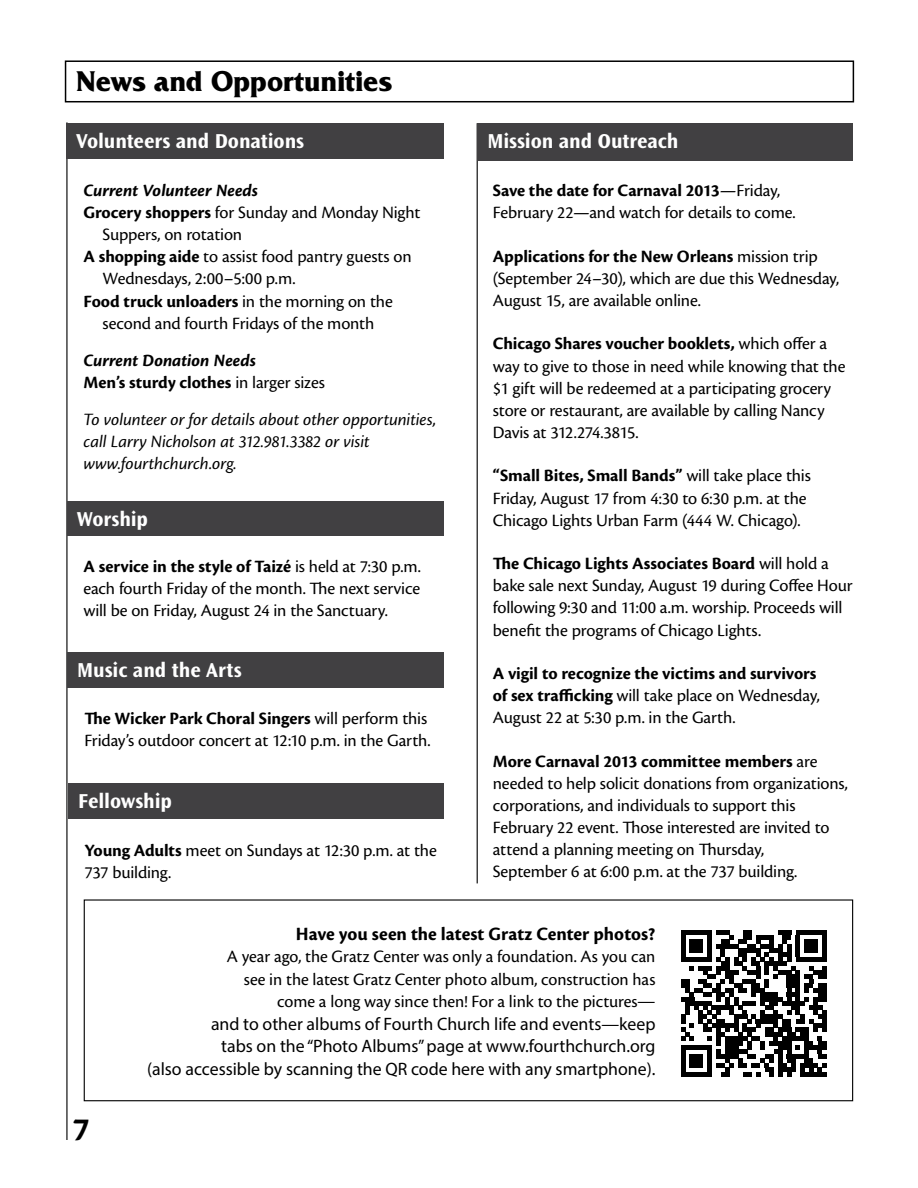
<style>
.page{position:relative;width:918px;height:1188px;background:#fff}
.page>*{position:absolute;margin:0;border:0;box-sizing:border-box;transform-origin:0 0}
.t1{font:700 34.5px "Cronos Pro";color:#000}
.t2{font:700 30px "Friz Quadrata Std";letter-spacing:.005em;color:#000;scale:.94 1}
.t3{font:700 21px "Ocean Sans Std";letter-spacing:-.005em;color:#fff}
.t4{font:700 19.5px "Cronos Pro";color:#000}
.t5{font:18px/22px "Cronos Pro";letter-spacing:-.01em;color:#000}
.t6{font:18px/22.5px "Myriad Pro";color:#000;text-align:right}
.t7{font:700 18px/22px "Cronos Pro";letter-spacing:-.005em;color:#000}
.t8{font:italic 18px/22px "Cronos Pro";letter-spacing:-.005em;color:#000}
.t9{font:italic 700 18px/22px "Cronos Pro";color:#000}
.s1{font-weight:700}
.s2{font-weight:400}
.s3{font-style:normal}
.s4{font-weight:400;font-style:normal}
.s5{font-family:"Myriad Pro"}
</style>
<div class="page">
<svg style="left:681px;top:931px;width:146px;height:145px"></svg>
<hr style="left:778px;top:931px;width:13px;height:4px;background:#000">
<hr style="left:796px;top:931px;width:31px;height:4px;background:#000">
<div style="left:84px;top:899px;width:769px;height:202px;border:1px solid #000"></div>
<hr style="left:66px;top:122px;width:2px;height:1018px;background:#000">
<hr style="left:477px;top:123px;width:1px;height:760px;background:#000">
<div style="left:66px;top:123px;width:377px;height:36px;background:#414042"></div>
<div style="left:68px;top:652px;width:376px;height:36px;background:#414042"></div>
<div style="left:67px;top:502px;width:377px;height:34px;background:#414042"></div>
<div style="left:478px;top:123px;width:375px;height:38px;background:#414042"></div>
<div style="left:68px;top:784px;width:376px;height:35px;background:#414042"></div>
<div style="left:65px;top:60px;width:789px;height:42px;border:2px solid #000"></div>
<h2 class="t2" style="left:76px;top:65px;width:338px">News and Opportunities</h2>
<p class="t3" style="left:76px;top:129px;width:229px">Volunteers and Donations</p>
<p class="t9" style="left:84px;top:180px;width:176px">Current Volunteer Needs</p>
<p class="t5" style="left:84px;top:201px;width:339px"><span class="s1">Grocery shoppers</span> for Sunday and Monday Night</p>
<p class="t5" style="left:103px;top:224px;width:141px">Suppers, on rotation</p>
<p class="t5" style="left:84px;top:246px;width:330px"><span class="s1">A shopping aide</span> to assist food pantry guests on</p>
<p class="t5" style="left:103px;top:268px;width:194px">Wednesdays, 2:00–5:00 p.m.</p>
<p class="t7" style="left:84px;top:290px;width:311px">Food truck unloaders <span class="s2">in the morning on the</span></p>
<p class="t5" style="left:103px;top:312px;width:273px">second and fourth Fridays of the month</p>
<p class="t9" style="left:84px;top:350px;width:243px">Current Donation Needs<br><span class="s3">Men’s sturdy clothes</span> <span class="s4">in larger sizes</span></p>
<p class="t8" style="left:84px;top:409px;width:354px">To volunteer or for details about other opportunities, call Larry Nicholson at 312.981.3382 or visit www.fourthchurch.org.</p>
<p class="t3" style="left:77px;top:507px;width:73px">Worship</p>
<p class="t5" style="left:84px;top:556px;width:339px;text-align:justify"><span class="s1">A service in the style of Taizé</span> is held at 7:30 p.m. each fourth Friday of the month. The next service will be on Friday, August 24 in the Sanctuary.</p>
<p class="t3" style="left:77px;top:658px;width:166px">Music and the Arts</p>
<p class="t5" style="left:84px;top:707px;width:348px"><span class="s1">The Wicker Park Choral Singers</span> will perform this<br>Friday’s outdoor concert at 12:10 p.m. in the Garth.</p>
<p class="t3" style="left:78px;top:789px;width:95px">Fellowship</p>
<p class="t5" style="left:84px;top:839px;width:354px"><span class="s1">Young Adults</span> meet on Sundays at 12:30 p.m. at the<br>737 building.</p>
<p class="t3" style="left:488px;top:130px;width:193px">Mission and Outreach</p>
<p class="t5" style="left:493px;top:179px;width:304px"><span class="s1">Save the date for Carnaval 2013</span>—Friday,<br>February 22—and watch for details to come.</p>
<p class="t5" style="left:493px;top:245px;width:348px"><span class="s1">Applications for the New Orleans</span> mission trip (September 24–30), which are due this Wednesday,<br>August 15, are available online.</p>
<p class="t5" style="left:493px;top:333px;width:354px"><span class="s1">Chicago Shares voucher booklets,</span> which offer a way to give to those in need while knowing that the $1 gift will be redeemed at a participating grocery store or restaurant, are available by calling Nancy Davis at 312.274.3815.</p>
<p class="t5" style="left:493px;top:465px;width:319px"><span class="s1">“Small Bites, Small Bands”</span> will take place this<br>Friday, August 17 from 4:30 to 6:30 p.m. at the<br>Chicago Lights Urban Farm (444 W. Chicago).</p>
<p class="t5" style="left:493px;top:553px;width:361px"><span class="s1">The Chicago Lights Associates Board</span> will hold a bake sale next Sunday, August 19 during Coffee Hour following 9:30 and 11:00 a.m. worship. Proceeds will benefit the programs of Chicago Lights.</p>
<p class="t7" style="left:493px;top:663px;width:328px">A vigil to recognize the victims and survivors of sex trafficking <span class="s2">will take place on Wednesday,<br>August 22 at 5:30 p.m. in the Garth.</span></p>
<p class="t5" style="left:493px;top:750px;width:357px"><span class="s1">More Carnaval 2013 committee members</span> are needed to help solicit donations from organizations, corporations, and individuals to support this February 22 event. Those interested are invited to attend a planning meeting on Thursday,<br>September 6 at 6:00 p.m. at the 737 building.</p>
<h1 class="t1" style="left:73px;top:1109px;width:19px">7</h1>
<p class="t4" style="left:296px;top:922px;width:361px">Have you seen the latest Gratz Center photos?</p>
<p class="t5" style="left:227px;top:945px;width:430px;line-height:22.5px;text-align:right">A year ago, the Gratz Center was only a foundation. As you can see in the latest Gratz Center photo album, construction has come a long way since then! For a link to the pictures<span class="s5">—</span></p>
<p class="t6" style="left:147px;top:1012px;width:510px">and to other albums of Fourth Church life and events—keep<br>tabs on the “Photo Albums” page at www.fourthchurch.org<br>(also accessible by scanning the QR code here with any smartphone).</p>
</div>
